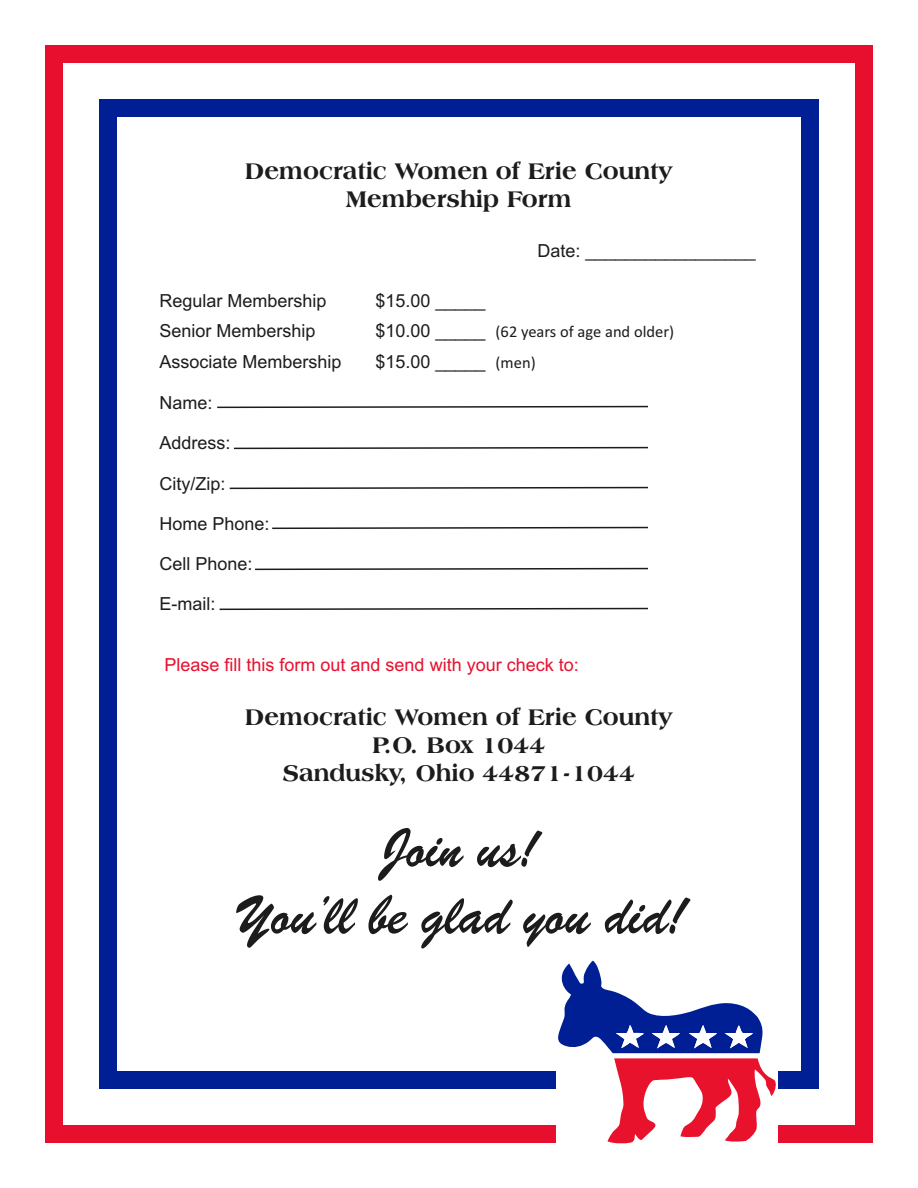
<style>
.page{position:relative;width:918px;height:1188px;background:#fff}
.page>*{position:absolute;margin:0;border:0;box-sizing:border-box;transform-origin:0 0}
.t1{font:54px/66.9px "Brush Script BT";color:#1c1c1c;text-align:center}
.t2{font:800 24px/28px "Americana BT";color:#1c1c1c;text-align:center}
.t3{font:18px "Arial";color:#1c1c1c}
.t4{font:18px "Arial";color:#e80f2e}
.t5{font:16.5px "Calibri";color:#1c1c1c}
.s1{font-family:"Calibri";font-size:16.5px}
</style>
<div class="page">
<div style="left:45px;top:45px;width:828px;height:1098px;border:18px solid #e80f2e"></div>
<div style="left:99px;top:99px;width:720px;height:990px;border:18px solid #001f95"></div>
<svg style="left:217px;top:405px;width:431px;height:4px"></svg>
<svg style="left:233px;top:446px;width:415px;height:4px"></svg>
<svg style="left:229px;top:486px;width:419px;height:4px"></svg>
<svg style="left:272px;top:526px;width:376px;height:4px"></svg>
<svg style="left:255px;top:567px;width:393px;height:4px"></svg>
<svg style="left:219px;top:607px;width:429px;height:4px"></svg>
<div style="left:556px;top:1059px;width:222px;height:97px;background:#fff"></div>
<svg style="left:554px;top:961px;width:222px;height:183px"></svg>
<h2 class="t2" style="left:245px;top:159px;width:429px">Democratic Women of Erie County<br>Membership Form</h2>
<p class="t3" style="left:538px;top:244px;width:220px">Date: _________________</p>
<p class="t3" style="left:160px;top:294px;width:169px">Regular Membership</p>
<p class="t3" style="left:376px;top:294px;width:112px">$15.00 _____</p>
<p class="t3" style="left:160px;top:324px;width:158px">Senior Membership</p>
<p class="t3" style="left:376px;top:324px;width:112px">$10.00 _____</p>
<p class="t3" style="left:160px;top:355px;width:184px">Associate Membership</p>
<p class="t3" style="left:376px;top:355px;width:162px">$15.00 _____ <span class="s1">(men)</span></p>
<p class="t3" style="left:160px;top:396px;width:55px">Name:</p>
<p class="t3" style="left:160px;top:436px;width:73px">Address:</p>
<p class="t3" style="left:160px;top:477px;width:68px">City/Zip:</p>
<p class="t3" style="left:160px;top:517px;width:112px">Home Phone:</p>
<p class="t3" style="left:160px;top:557px;width:95px">Cell Phone:</p>
<p class="t3" style="left:160px;top:597px;width:57px">E-mail:</p>
<p class="t5" style="left:496px;top:325px;width:180px">(62 years of age and older)</p>
<p class="t4" style="left:165px;top:658px;width:416px">Please fill this form out and send with your check to:</p>
<h2 class="t2" style="left:245px;top:705px;width:429px">Democratic Women of Erie County<br>P.O. Box 1044<br>Sandusky, Ohio 44871-1044</h2>
<h1 class="t1" style="left:233px;top:823px;width:453px">Join us!<br>You’ll be glad you did!</h1>
</div>
